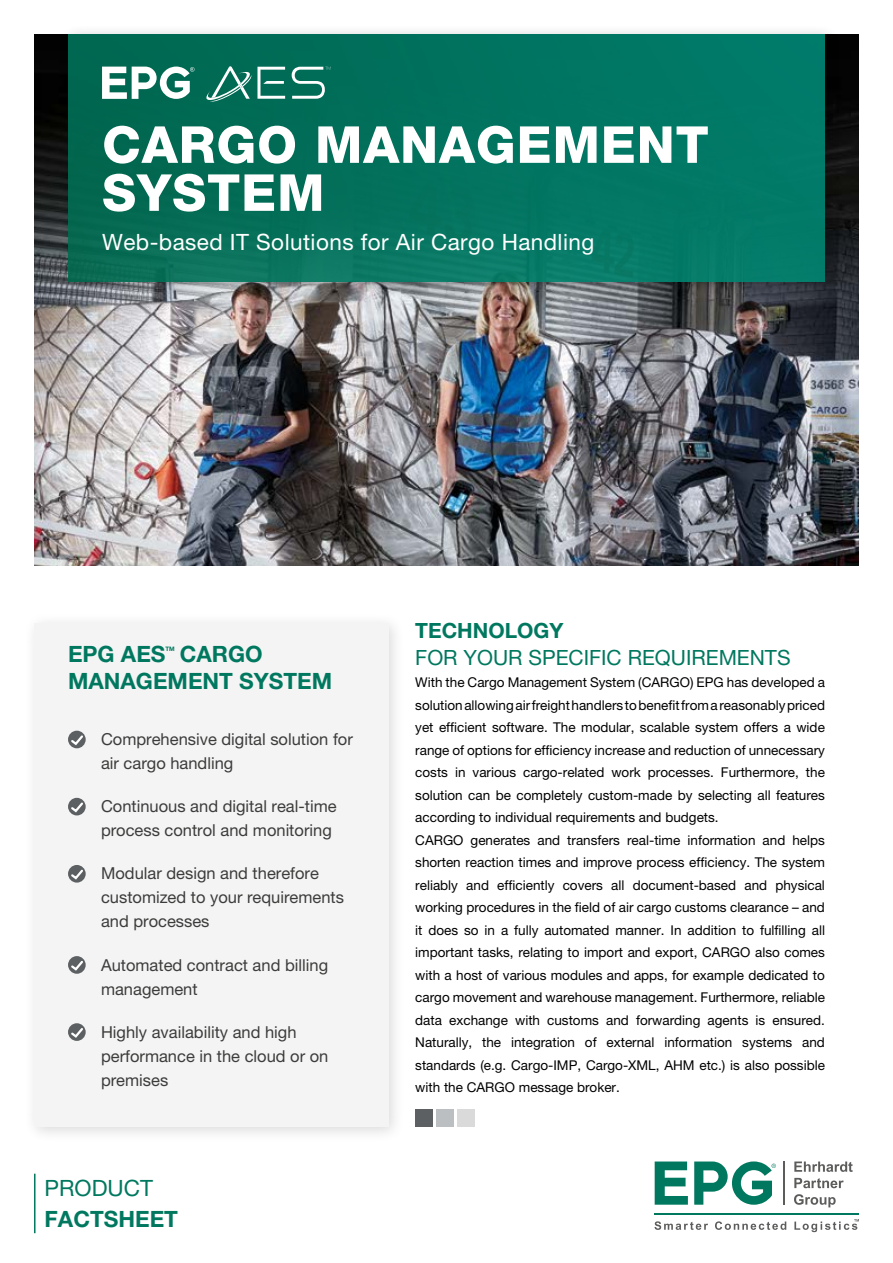
<style>
.page{position:relative;width:893px;height:1263px;background:#fff}
.page>*{position:absolute;margin:0;border:0;box-sizing:border-box;transform-origin:0 0}
.t1{font:800 51px/48px "Helvetica Neue LT Pro";letter-spacing:.02em;color:#fff}
.t2{font:22.5px "Helvetica Neue LT Pro";letter-spacing:.02em;color:#fff}
.t3{font:700 22.5px/27px "Helvetica Neue LT Pro";color:#00785f}
.t4{font:22.5px "Helvetica Neue LT Pro";color:#00785f}
.t5{font:21px "Helvetica Neue LT Pro";color:#00785f}
.t6{font:700 21px "Helvetica Neue LT Pro";color:#00785f}
.t7{font:16.5px/24px "Helvetica Neue LT Pro";color:#3c3c3b}
.t8{font:13.5px/22.5px "Helvetica Neue LT Pro";color:#000}
.t9{font:700 6.15px "Helvetica Neue LT Pro";color:#00785f}
</style>
<div class="page">
<img style="left:34px;top:34px;width:825px;height:532px">
<div style="left:23px;top:612px;width:382px;height:532px;background:#000;opacity:.15"></div>
<div style="left:34px;top:623px;width:354px;height:503px;background:#f4f4f4"></div>
<div style="left:68px;top:731px;width:18px;height:17px;background:#5c6062;border-radius:50%"></div>
<svg style="left:69px;top:733px;width:16px;height:14px"></svg>
<div style="left:68px;top:798px;width:18px;height:17px;background:#5c6062;border-radius:50%"></div>
<svg style="left:69px;top:800px;width:16px;height:14px"></svg>
<svg style="left:68px;top:865px;width:18px;height:18px"></svg>
<svg style="left:69px;top:868px;width:16px;height:13px"></svg>
<svg style="left:68px;top:956px;width:18px;height:18px"></svg>
<svg style="left:69px;top:959px;width:16px;height:13px"></svg>
<svg style="left:68px;top:1023px;width:18px;height:18px"></svg>
<svg style="left:69px;top:1026px;width:16px;height:13px"></svg>
<div style="left:415px;top:1109px;width:17px;height:17px;background:#5c6062"></div>
<div style="left:436px;top:1109px;width:18px;height:17px;background:#bbbfc2"></div>
<div style="left:458px;top:1109px;width:17px;height:17px;background:#dadada"></div>
<hr style="left:34px;top:1174px;width:2px;height:59px;background:#00785f">
<div style="left:57px;top:23px;width:784px;height:274px;background:#000;opacity:.25"></div>
<img style="left:68px;top:34px;width:757px;height:247px">
<svg style="left:206px;top:66px;width:79px;height:37px;background:#388b7a"></svg>
<svg style="left:102px;top:67px;width:92px;height:32px"></svg>
<svg style="left:292px;top:67px;width:39px;height:32px"></svg>
<hr style="left:655px;top:1213px;width:204px;height:1px;background:#00785f">
<svg style="left:655px;top:1161px;width:33px;height:44px"></svg>
<svg style="left:794px;top:1161px;width:59px;height:11px"></svg>
<svg style="left:794px;top:1178px;width:50px;height:10px"></svg>
<svg style="left:794px;top:1194px;width:42px;height:13px"></svg>
<svg style="left:654px;top:1221px;width:54px;height:9px"></svg>
<svg style="left:715px;top:1221px;width:71px;height:9px"></svg>
<svg style="left:794px;top:1219px;width:65px;height:13px"></svg>
<svg style="left:694px;top:1161px;width:82px;height:44px"></svg>
<hr style="left:783px;top:1161px;width:2px;height:43px;background:#5c5c5b">
<h1 class="t1" style="left:102px;top:121px;width:608px">CARGO MANAGEMENT<br>SYSTEM</h1>
<h2 class="t2" style="left:102px;top:228px;width:494px">Web-based IT Solutions for Air Cargo Handling</h2>
<h2 class="t3" style="left:68px;top:640px;width:99px">EPG AES</h2>
<p class="t9" style="left:166px;top:645px;width:11px">TM</p>
<h2 class="t3" style="left:68px;top:640px;width:266px;text-indent:112px">CARGO<br>MANAGEMENT SYSTEM</h2>
<p class="t7" style="left:101px;top:727px;width:253px">Comprehensive digital solution for air cargo handling</p>
<p class="t7" style="left:101px;top:794px;width:237px">Continuous and digital real-time process control and monitoring</p>
<p class="t7" style="left:101px;top:861px;width:244px">Modular design and therefore customized to your requirements and processes</p>
<p class="t7" style="left:101px;top:952px;width:229px">Automated contract and billing management</p>
<p class="t7" style="left:101px;top:1019px;width:229px">Highly availability and high performance in the cloud or on premises</p>
<h2 class="t4" style="left:45px;top:1175px;width:110px">PRODUCT</h2>
<h2 class="t3" style="left:45px;top:1204px;width:135px">FACTSHEET</h2>
<h3 class="t6" style="left:415px;top:617px;width:150px">TECHNOLOGY</h3>
<h3 class="t5" style="left:415px;top:645px;width:377px">FOR YOUR SPECIFIC REQUIREMENTS</h3>
<p class="t8" style="left:415px;top:671px;width:411px">With the Cargo Management System (CARGO) EPG has developed a solution allowing air freight handlers to benefit from a reasonably priced yet efficient software. The modular, scalable system offers a wide range of options for efficiency increase and reduction of unnecessary costs in various cargo-related work processes. Furthermore, the solution can be completely custom-made by selecting all features according to individual requirements and budgets.<br>CARGO generates and transfers real-time information and helps shorten reaction times and improve process efficiency. The system reliably and efficiently covers all document-based and physical working procedures in the field of air cargo customs clearance – and it does so in a fully automated manner. In addition to fulfilling all important tasks, relating to import and export, CARGO also comes with a host of various modules and apps, for example dedicated to cargo movement and warehouse management. Furthermore, reliable data exchange with customs and forwarding agents is ensured.<br>Naturally, the integration of external information systems and standards (e.g. Cargo-IMP, Cargo-XML, AHM etc.) is also possible with the CARGO message broker.</p>
</div>
